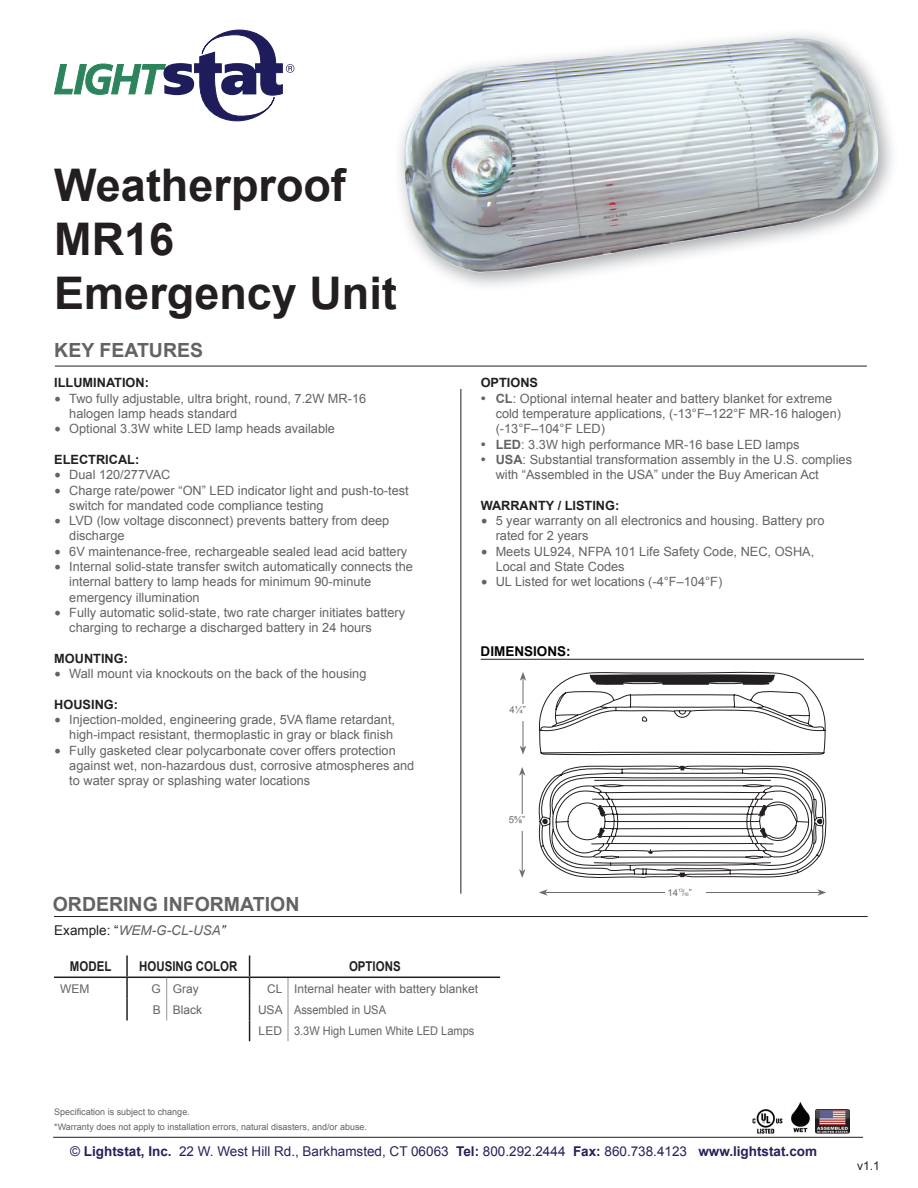
<style>
.page{position:relative;width:918px;height:1188px;background:#fff}
.page>*{position:absolute;margin:0;border:0;box-sizing:border-box;transform-origin:0 0}
.t1{font:700 45px/54px "Arial";color:#231f20}
.t2{font:700 19.5px "Arial";color:#636366}
.t3{font:13.5px "Arial";color:#25215a}
.t4{font:700 13.5px "Arial";color:#231f20;scale:.85 1}
.t5{font:italic 13.5px "Arial";color:#636366}
.t6{font:700 13.5px "Arial";color:#040503}
.t7{font:12.75px/15.3px "Arial";color:#636366}
.t8{font:700 12.75px "Arial";color:#231f20}
.t9{font:12px/21.8px "Arial";color:#636366}
.t10{font:12px "Arial";color:#231f20}
.t11{font:9.6px "Arial";color:#6c6d70}
.t12{font:9px "Arial";color:#636366}
.s1{font-family:"Minion Pro";font-size:18px}
.s2{font-style:normal;color:#231f20}
.s3{color:#231f20}
.s4{font-family:"Myriad Pro";font-size:18px}
.s5{font-weight:700}
.s6{font-size:4.8px}
</style>
<div class="page">
<hr style="left:54px;top:916px;width:814px;height:1px;background:#231f20">
<hr style="left:461px;top:389px;width:1px;height:505px;background:#231f20">
<hr style="left:55px;top:366px;width:812px;height:1px;background:#231f20">
<svg style="left:54px;top:29px;width:240px;height:93px"></svg>
<svg style="left:394px;top:285px;width:2px;height:6px"></svg>
<img style="left:404px;top:38px;width:475px;height:235px">
<svg style="left:538px;top:671px;width:289px;height:175px"></svg>
<svg style="left:539px;top:805px;width:285px;height:73px"></svg>
<hr style="left:522px;top:773px;width:1px;height:98px;background:#6c6d70">
<svg style="left:519px;top:767px;width:6px;height:9px"></svg>
<svg style="left:519px;top:869px;width:6px;height:9px"></svg>
<hr style="left:523px;top:678px;width:1px;height:70px;background:#6c6d70">
<svg style="left:520px;top:672px;width:6px;height:9px"></svg>
<svg style="left:520px;top:746px;width:6px;height:8px"></svg>
<div style="left:509px;top:815px;width:27px;height:16px;background:#fff"></div>
<div style="left:510px;top:705px;width:27px;height:16px;background:#fff"></div>
<hr style="left:545px;top:892px;width:275px;height:1px;background:#6c6d70">
<svg style="left:539px;top:889px;width:9px;height:7px"></svg>
<svg style="left:817px;top:889px;width:9px;height:7px"></svg>
<div style="left:665px;top:888px;width:41px;height:16px;background:#fff"></div>
<hr style="left:54px;top:977px;width:73px;height:1px;background:#231f20">
<hr style="left:127px;top:977px;width:40px;height:1px;background:#231f20">
<hr style="left:167px;top:977px;width:83px;height:1px;background:#231f20">
<hr style="left:250px;top:977px;width:38px;height:1px;background:#231f20">
<hr style="left:288px;top:977px;width:212px;height:1px;background:#231f20">
<svg style="left:166px;top:978px;width:1px;height:42px"></svg>
<hr style="left:126px;top:955px;width:2px;height:22px;background:#231f20">
<svg style="left:249px;top:955px;width:1px;height:86px"></svg>
<svg style="left:288px;top:978px;width:1px;height:63px"></svg>
<hr style="left:126px;top:978px;width:2px;height:21px;background:#231f20">
<hr style="left:126px;top:999px;width:2px;height:21px;background:#231f20">
<img style="left:752px;top:1109px;width:31px;height:25px">
<img style="left:816px;top:1109px;width:33px;height:25px">
<hr style="left:481px;top:659px;width:383px;height:1px;background:#231f20">
<hr style="left:53px;top:1137px;width:810px;height:1px;background:#231f20">
<img style="left:791px;top:1102px;width:19px;height:31px">
<h1 class="t1" style="left:54px;top:160px;width:344px">Weatherproof<br>MR16<br>Emergency Unit</h1>
<h2 class="t2" style="left:54px;top:337px;width:150px">KEY FEATURES</h2>
<p class="t8" style="left:54px;top:374px;width:96px">ILLUMINATION:</p>
<p class="t7" style="left:69px;top:391px;width:298px;text-indent:-15px"><span class="s1">•</span> Two fully adjustable, ultra bright, round, 7.2W MR-16 halogen lamp heads standard</p>
<p class="t7" style="left:54px;top:421px;width:282px"><span class="s1">•</span> Optional 3.3W white LED lamp heads available</p>
<p class="t8" style="left:54px;top:451px;width:86px">ELECTRICAL:</p>
<p class="t7" style="left:54px;top:467px;width:118px"><span class="s1">•</span> Dual 120/277VAC</p>
<p class="t7" style="left:69px;top:483px;width:341px;text-indent:-15px"><span class="s1">•</span> Charge rate/power “ON” LED indicator light and push-to-test switch for mandated code compliance testing</p>
<p class="t7" style="left:69px;top:513px;width:322px;text-indent:-15px"><span class="s1">•</span> LVD (low voltage disconnect) prevents battery from deep discharge</p>
<p class="t7" style="left:54px;top:544px;width:355px"><span class="s1">•</span> 6V maintenance-free, rechargeable sealed lead acid battery</p>
<p class="t7" style="left:69px;top:559px;width:345px;text-indent:-15px"><span class="s1">•</span> Internal solid-state transfer switch automatically connects the internal battery to lamp heads for minimum 90-minute emergency illumination</p>
<p class="t7" style="left:69px;top:605px;width:337px;text-indent:-15px"><span class="s1">•</span> Fully automatic solid-state, two rate charger initiates battery charging to recharge a discharged battery in 24 hours</p>
<p class="t8" style="left:54px;top:650px;width:75px">MOUNTING:</p>
<p class="t7" style="left:54px;top:666px;width:314px"><span class="s1">•</span> Wall mount via knockouts on the back of the housing</p>
<p class="t8" style="left:54px;top:696px;width:65px">HOUSING:</p>
<p class="t7" style="left:54px;top:712px;width:342px;text-align:right"><span class="s1">•</span> Injection-molded, engineering grade, 5VA flame retardant, high-impact resistant, thermoplastic in gray or black finish</p>
<p class="t7" style="left:69px;top:743px;width:347px;text-indent:-15px"><span class="s1">•</span> Fully gasketed clear polycarbonate cover offers protection against wet, non-hazardous dust, corrosive atmospheres and to water spray or splashing water locations</p>
<h2 class="t2" style="left:53px;top:891px;width:248px">ORDERING INFORMATION</h2>
<p class="t5" style="left:54px;top:921px;width:173px"><span class="s2">Example: “</span>WEM-G-CL-USA<span class="s3">”</span></p>
<p class="t8" style="left:481px;top:374px;width:59px">OPTIONS</p>
<p class="t7" style="left:496px;top:391px;width:347px;text-indent:-15px"><span class="s4">•</span> <span class="s5">CL</span>: Optional internal heater and battery blanket for extreme cold temperature applications, (-13°F–122°F MR-16 halogen) (-13°F–104°F LED)</p>
<p class="t7" style="left:481px;top:437px;width:320px"><span class="s4">•</span> <span class="s5">LED</span>: 3.3W high performance MR-16 base LED lamps</p>
<p class="t7" style="left:496px;top:452px;width:358px;text-indent:-15px"><span class="s4">•</span> <span class="s5">USA</span>: Substantial transformation assembly in the U.S. complies with “Assembled in the USA” under the Buy American Act</p>
<p class="t8" style="left:481px;top:497px;width:140px">WARRANTY / LISTING:</p>
<p class="t7" style="left:496px;top:513px;width:330px;text-indent:-15px"><span class="s1">•</span> 5 year warranty on all electronics and housing. Battery pro rated for 2 years</p>
<p class="t7" style="left:496px;top:544px;width:320px;text-indent:-15px"><span class="s1">•</span> Meets UL924, NFPA 101 Life Safety Code, NEC, OSHA,<br>Local and State Codes</p>
<p class="t7" style="left:481px;top:574px;width:243px"><span class="s1">•</span> UL Listed for wet locations (-4°F–104°F)</p>
<p class="t6" style="left:481px;top:642px;width:92px">DIMENSIONS:</p>
<p class="t11" style="left:510px;top:703px;width:18px">4¼”</p>
<p class="t11" style="left:509px;top:813px;width:18px">5⅝”</p>
<p class="t11" style="left:668px;top:886px;width:26px">14<sup>13</sup>/<span class="s6">16</span>”</p>
<p class="t4" style="left:70px;top:958px;width:50px">MODEL</p>
<p class="t4" style="left:139px;top:958px;width:117px">HOUSING COLOR</p>
<p class="t4" style="left:349px;top:958px;width:62px">OPTIONS</p>
<p class="t9" style="left:60px;top:978px;width:31px">WEM</p>
<p class="t9" style="left:151px;top:978px;width:49px">G Gray</p>
<p class="t9" style="left:267px;top:978px;width:212px">CL Internal heater with battery blanket</p>
<p class="t9" style="left:153px;top:999px;width:51px">B Black</p>
<p class="t9" style="left:258px;top:999px;width:218px">USA Assembled in USA<br>LED 3.3W High Lumen White LED Lamps</p>
<p class="t12" style="left:54px;top:1106px;width:137px">Specification is subject to change.</p>
<p class="t12" style="left:54px;top:1121px;width:314px">*Warranty does not apply to installation errors, natural disasters, and/or abuse.</p>
<p class="t3" style="left:70px;top:1142px;width:749px">© <span class="s5">Lightstat, Inc.</span> 22 W. West Hill Rd., Barkhamsted, CT 06063 <span class="s5">Tel:</span> 800.292.2444 <span class="s5">Fax:</span> 860.738.4123 <span class="s5">www.lightstat.com</span></p>
<p class="t10" style="left:857px;top:1158px;width:24px">v1.1</p>
</div>
